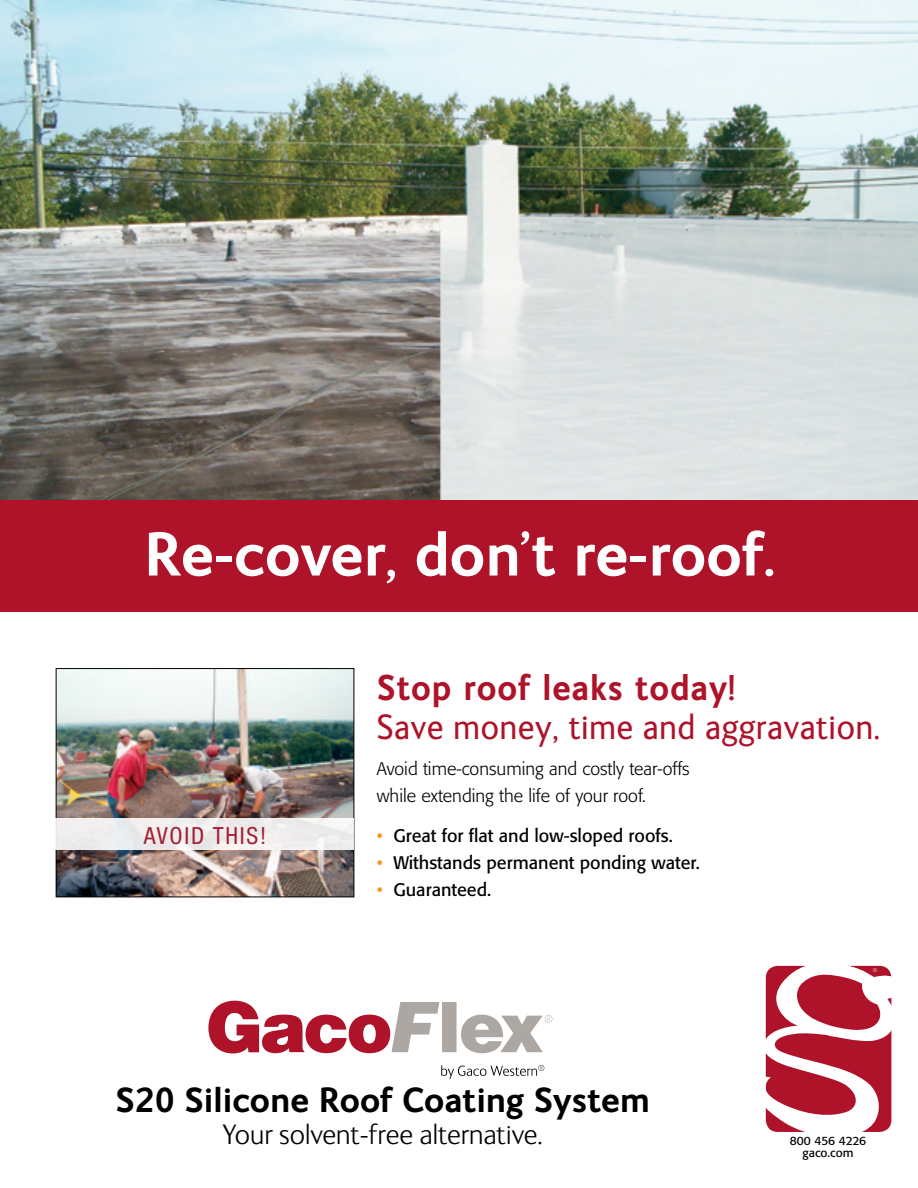
<style>
.page{position:relative;width:918px;height:1188px;background:#fff}
.page>*{position:absolute;margin:0;border:0;box-sizing:border-box;transform-origin:0 0}
.t1{font:700 61.5px "FS Ingrid";color:#fff}
.t2{font:36px "FS Ingrid";letter-spacing:.025em;color:#ae132a;scale:.95 1}
.t3{font:700 36px "FS Ingrid";letter-spacing:.025em;color:#ae132a;scale:.95 1}
.t4{font:700 34.95px "FS Ingrid";color:#000}
.t5{font:300 28.95px "FS Ingrid";color:#000}
.t6{font:condensed 23.7px "Helvetica Neue";letter-spacing:.075em;color:#a41f35}
.t7{font:18px "Formata";color:#000}
.t8{font:300 18px/27px "Formata";color:#000}
.t9{font:12px/12px "Formata";color:#000;text-align:center}
.t10{font:300 5.7px "FS Ingrid";color:#fff}
.s1{color:#f8971f}
</style>
<div class="page">
<svg style="left:441px;top:1065px;width:103px;height:14px"></svg>
<svg style="left:208px;top:1001px;width:344px;height:52px"></svg>
<img style="left:0;top:0;width:918px;height:501px">
<div style="left:0;top:501px;width:918px;height:111px;background:#ae132a"></div>
<svg style="left:765px;top:965px;width:127px;height:167px"></svg>
<img style="left:58px;top:670px;width:294px;height:225px">
<div style="left:56px;top:668px;width:298px;height:229px;border:1px solid #000"></div>
<div style="left:56px;top:818px;width:298px;height:32px;background:#eeeded"></div>
<h1 class="t1" style="left:144px;top:520px;width:633px">Re-cover, don’t re-roof.</h1>
<h3 class="t6" style="left:144px;top:822px;width:124px">AVOID THIS!</h3>
<h2 class="t3" style="left:377px;top:667px;width:379px">Stop roof leaks today!</h2>
<h2 class="t2" style="left:377px;top:708px;width:531px">Save money, time and aggravation.</h2>
<p class="t8" style="left:377px;top:755px;width:314px">Avoid time-consuming and costly tear-offs while extending the life of your roof.</p>
<p class="t7" style="left:377px;top:825px;width:297px"><span class="s1">•</span> Great for flat and low-sloped roofs.</p>
<p class="t7" style="left:377px;top:852px;width:324px"><span class="s1">•</span> Withstands permanent ponding water.</p>
<p class="t7" style="left:377px;top:879px;width:116px"><span class="s1">•</span> Guaranteed.</p>
<p class="t10" style="left:873px;top:968px;width:6px">®</p>
<h3 class="t4" style="left:115px;top:1081px;width:536px">S20 Silicone Roof Coating System</h3>
<h3 class="t5" style="left:222px;top:1119px;width:322px">Your solvent-free alternative.</h3>
<p class="t9" style="left:790px;top:1134px;width:78px">800 456 4226 gaco.com</p>
</div>
